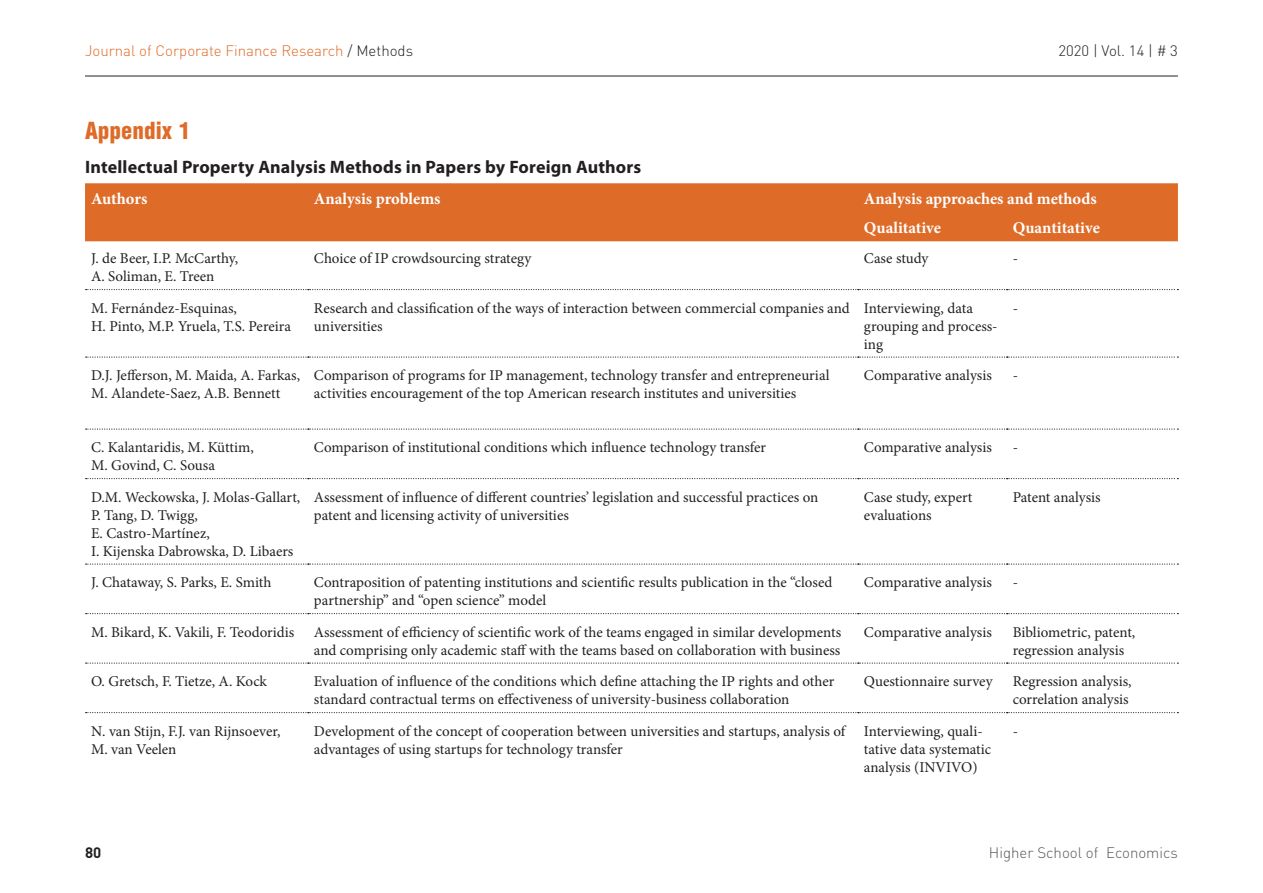
<style>
.page{position:relative;width:1263px;height:893px;background:#fff}
.page>*{position:absolute;margin:0;border:0;box-sizing:border-box;transform-origin:0 0}
.Подзаголовок{font:24px "Helios Cond Black C";color:#de6b27}
.Подподзаголовок{font:700 18px "Myriad Pro";letter-spacing:.01em;color:#231f20}
.ТАБЛИЦА_ЗАГ{font:700 16.5px "Minion Pro";color:#fff}
.Текст_ENG{font:15px/18px "Minion Pro";color:#231f20}
.t1{font:300 15px "DIN Pro";color:#de6b27}
.t2{font:300 15px "DIN Pro";color:#57585a}
.t3{font:300 15px "DIN Pro";color:#231f20}
.t4{font:700 15px "DIN Pro";color:#231f20}
.s1{color:#231f20}
</style>
<div class="page">
<hr style="left:85px;top:76px;width:1093px;height:1px;background:#231f20">
<div style="left:85px;top:183px;width:1093px;height:58px;background:#de6b27"></div>
<svg style="left:86px;top:289px;width:1092px;height:1px"></svg>
<svg style="left:86px;top:356px;width:1092px;height:2px"></svg>
<svg style="left:86px;top:428px;width:1092px;height:2px"></svg>
<svg style="left:86px;top:478px;width:1092px;height:1px"></svg>
<svg style="left:86px;top:563px;width:1092px;height:2px"></svg>
<svg style="left:86px;top:613px;width:1092px;height:1px"></svg>
<svg style="left:86px;top:662px;width:1092px;height:2px"></svg>
<svg style="left:86px;top:712px;width:1092px;height:1px"></svg>
<p class="t1" style="left:85px;top:40px;width:330px">Journal of Corporate Finance Research <span class="s1">/ Methods</span></p>
<p class="t3" style="left:1058px;top:40px;width:121px">2020 | Vol. 14 | # 3</p>
<p class="Подзаголовок" style="left:85px;top:116px;width:107px">Appendix 1</p>
<p class="Подподзаголовок" style="left:85px;top:155px;width:558px">Intellectual Property Analysis Methods in Papers by Foreign Authors</p>
<p class="ТАБЛИЦА_ЗАГ" style="left:91px;top:187px;width:58px">Authors</p>
<p class="ТАБЛИЦА_ЗАГ" style="left:314px;top:187px;width:128px">Analysis problems</p>
<p class="ТАБЛИЦА_ЗАГ" style="left:864px;top:187px;width:234px">Analysis approaches and methods</p>
<p class="ТАБЛИЦА_ЗАГ" style="left:864px;top:216px;width:79px">Qualitative</p>
<p class="ТАБЛИЦА_ЗАГ" style="left:1013px;top:216px;width:89px">Quantitative</p>
<p class="Текст_ENG" style="left:91px;top:249px;width:149px">J. de Beer, I.P. McCarthy,<br>A. Soliman, E. Treen</p>
<p class="Текст_ENG" style="left:314px;top:249px;width:219px">Choice of IP crowdsourcing strategy</p>
<p class="Текст_ENG" style="left:864px;top:249px;width:66px">Case study</p>
<p class="Текст_ENG" style="left:1013px;top:249px;width:7px">-</p>
<p class="Текст_ENG" style="left:91px;top:299px;width:201px">M. Fernández-Esquinas,<br>H. Pinto, M.P. Yruela, T.S. Pereira</p>
<p class="Текст_ENG" style="left:314px;top:299px;width:537px">Research and classification of the ways of interaction between commercial companies and universities</p>
<p class="Текст_ENG" style="left:864px;top:299px;width:135px">Interviewing, data grouping and process&shy;ing</p>
<p class="Текст_ENG" style="left:1013px;top:299px;width:7px">-</p>
<p class="Текст_ENG" style="left:91px;top:366px;width:211px">D.J. Jefferson, M. Maida, A. Farkas,<br>M. Alandete-Saez, A.B. Bennett</p>
<p class="Текст_ENG" style="left:314px;top:366px;width:517px">Comparison of programs for IP management, technology transfer and entrepreneurial activities encouragement of the top American research institutes and universities</p>
<p class="Текст_ENG" style="left:864px;top:366px;width:129px">Comparative analysis</p>
<p class="Текст_ENG" style="left:1013px;top:366px;width:7px">-</p>
<p class="Текст_ENG" style="left:91px;top:438px;width:164px">C. Kalantaridis, M. Küttim,<br>M. Govind, C. Sousa</p>
<p class="Текст_ENG" style="left:314px;top:438px;width:454px">Comparison of institutional conditions which influence technology transfer</p>
<p class="Текст_ENG" style="left:864px;top:438px;width:129px">Comparative analysis</p>
<p class="Текст_ENG" style="left:1013px;top:438px;width:7px">-</p>
<p class="Текст_ENG" style="left:91px;top:488px;width:211px">D.M. Weckowska, J. Molas-Gallart,<br>P. Tang, D. Twigg,<br>E. Castro-Martínez,<br>I. Kijenska Dabrowska, D. Libaers</p>
<p class="Текст_ENG" style="left:314px;top:488px;width:506px">Assessment of influence of different countries’ legislation and successful practices on patent and licensing activity of universities</p>
<p class="Текст_ENG" style="left:864px;top:488px;width:110px">Case study, expert evaluations</p>
<p class="Текст_ENG" style="left:1013px;top:488px;width:90px">Patent analysis</p>
<p class="Текст_ENG" style="left:91px;top:573px;width:182px">J. Chataway, S. Parks, E. Smith</p>
<p class="Текст_ENG" style="left:314px;top:573px;width:520px">Contraposition of patenting institutions and scientific results publication in the “closed partnership” and “open science” model</p>
<p class="Текст_ENG" style="left:864px;top:573px;width:129px">Comparative analysis</p>
<p class="Текст_ENG" style="left:1013px;top:573px;width:7px">-</p>
<p class="Текст_ENG" style="left:91px;top:623px;width:205px">M. Bikard, K. Vakili, F. Teodoridis</p>
<p class="Текст_ENG" style="left:314px;top:623px;width:529px">Assessment of efficiency of scientific work of the teams engaged in similar developments and comprising only academic staff with the teams based on collaboration with business</p>
<p class="Текст_ENG" style="left:864px;top:623px;width:129px">Comparative analysis</p>
<p class="Текст_ENG" style="left:1013px;top:623px;width:124px">Bibliometric, patent, regression analysis</p>
<p class="Текст_ENG" style="left:91px;top:672px;width:177px">O. Gretsch, F. Tietze, A. Kock</p>
<p class="Текст_ENG" style="left:314px;top:672px;width:522px">Evaluation of influence of the conditions which define attaching the IP rights and other standard contractual terms on effectiveness of university-business collaboration</p>
<p class="Текст_ENG" style="left:864px;top:672px;width:130px">Questionnaire survey</p>
<p class="Текст_ENG" style="left:1013px;top:672px;width:120px">Regression analysis, correlation analysis</p>
<p class="Текст_ENG" style="left:91px;top:722px;width:191px">N. van Stijn, F.J. van Rijnsoever,<br>M. van Veelen</p>
<p class="Текст_ENG" style="left:314px;top:722px;width:533px">Development of the concept of cooperation between universities and startups, analysis of advantages of using startups for technology transfer</p>
<p class="Текст_ENG" style="left:864px;top:722px;width:129px">Interviewing, quali&shy;tative data systematic analysis (INVIVO)</p>
<p class="Текст_ENG" style="left:1013px;top:722px;width:7px">-</p>
<p class="t4" style="left:85px;top:842px;width:18px">80</p>
<p class="t2" style="left:989px;top:842px;width:190px">Higher School of Economics</p>
</div>
